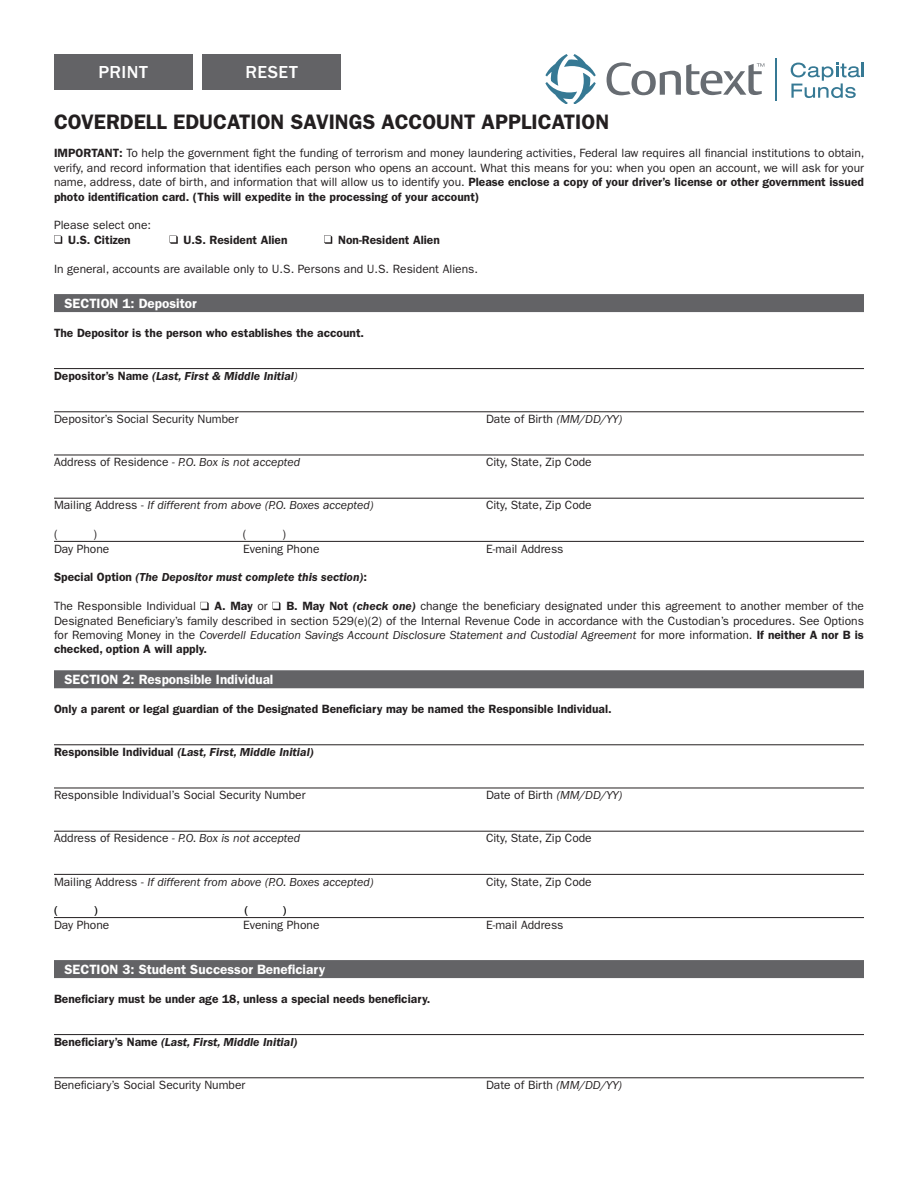
<style>
.page{position:relative;width:918px;height:1188px;background:#fff}
.page>*{position:absolute;margin:0;border:0;box-sizing:border-box;transform-origin:0 0}
.t1{font:600 21px "ITC Franklin Gothic Std";color:#231f20}
.t2{font:500 18px "ITC Franklin Gothic Std";letter-spacing:.03em;color:#fff}
.Section_Header{font:600 13.5px "ITC Franklin Gothic Std";color:#fff}
.check_box{font:12px/14.4px "ITC Franklin Gothic Std";color:#231f20;text-align:justify}
.check_box-2{font:600 12px "ITC Franklin Gothic Std";color:#231f20}
.rule_above{font:12px "ITC Franklin Gothic Std";color:#231f20}
.Sub_head{font:italic 12px "ITC Franklin Gothic Std";color:#231f20}
.rule_above-2{font:italic 600 12px "ITC Franklin Gothic Std";color:#231f20}
.Sub_head-2{font:12px "ITC Franklin Gothic Std";color:#231f20}
.Sub_head-3{font:italic 600 12px "ITC Franklin Gothic Std";color:#231f20}
.rule_above-3{font:italic 12px "ITC Franklin Gothic Std";color:#231f20}
.Sub_head-4{font:500 12px "ITC Franklin Gothic Std";color:#000}
.s1{font-weight:600}
.s2{font-style:normal}
.s3{font-weight:400}
.s4{font-style:italic}
.s5{font-weight:600;font-style:italic}
</style>
<div class="page">
<div style="left:54px;top:294px;width:810px;height:18px;background:#636366"></div>
<hr style="left:54px;top:368px;width:810px;height:1px;background:#231f20">
<hr style="left:54px;top:411px;width:810px;height:1px;background:#231f20">
<hr style="left:54px;top:455px;width:810px;height:1px;background:#231f20">
<hr style="left:54px;top:498px;width:810px;height:1px;background:#231f20">
<hr style="left:54px;top:541px;width:810px;height:1px;background:#231f20">
<div style="left:54px;top:670px;width:810px;height:18px;background:#636366"></div>
<hr style="left:54px;top:744px;width:810px;height:1px;background:#231f20">
<hr style="left:54px;top:788px;width:810px;height:1px;background:#231f20">
<hr style="left:54px;top:831px;width:810px;height:1px;background:#231f20">
<hr style="left:54px;top:874px;width:810px;height:1px;background:#231f20">
<hr style="left:54px;top:917px;width:810px;height:1px;background:#231f20">
<div style="left:54px;top:960px;width:810px;height:18px;background:#636366"></div>
<hr style="left:54px;top:1034px;width:810px;height:1px;background:#231f20">
<hr style="left:54px;top:1077px;width:810px;height:1px;background:#231f20">
<svg style="left:200px;top:602px;width:9px;height:8px"></svg>
<svg style="left:272px;top:602px;width:8px;height:8px"></svg>
<svg style="left:54px;top:235px;width:8px;height:9px"></svg>
<svg style="left:170px;top:235px;width:8px;height:9px"></svg>
<svg style="left:324px;top:235px;width:8px;height:9px"></svg>
<svg style="left:791px;top:63px;width:73px;height:35px"></svg>
<svg style="left:545px;top:54px;width:51px;height:50px"></svg>
<svg style="left:607px;top:62px;width:157px;height:33px"></svg>
<hr style="left:776px;top:58px;width:1px;height:43px;background:#367994">
<div style="left:54px;top:54px;width:138px;height:36px;background:#636366"></div>
<div style="left:202px;top:54px;width:139px;height:36px;background:#636366"></div>
<p class="t2" style="left:98px;top:62px;width:51px">PRINT</p>
<p class="t2" style="left:245px;top:62px;width:54px">RESET</p>
<p class="t1" style="left:54px;top:109px;width:557px">COVERDELL EDUCATION SAVINGS ACCOUNT APPLICATION</p>
<p class="check_box" style="left:54px;top:146px;width:812px"><span class="s1">IMPORTANT:</span> To help the government fight the funding of terrorism and money laundering activities, Federal law requires all financial institutions to obtain, verify, and record information that identifies each person who opens an account. What this means for you: when you open an account, we will ask for your name, address, date of birth, and information that will allow us to identify you. <span class="s1">Please enclose a copy of your driver’s license or other government issued photo identification card. (This will expedite in the processing of your account)</span></p>
<p class="check_box" style="left:54px;top:218px;width:99px">Please select one:</p>
<p class="check_box-2" style="left:68px;top:233px;width:64px">U.S. Citizen</p>
<p class="check_box-2" style="left:184px;top:233px;width:105px">U.S. Resident Alien</p>
<p class="check_box-2" style="left:338px;top:233px;width:103px">Non-Resident Alien</p>
<p class="check_box" style="left:54px;top:261px;width:426px">In general, accounts are available only to U.S. Persons and U.S. Resident Aliens.</p>
<p class="Section_Header" style="left:64px;top:295px;width:134px">SECTION 1: Depositor</p>
<p class="check_box-2" style="left:54px;top:325px;width:312px">The Depositor is the person who establishes the account.</p>
<p class="rule_above-2" style="left:54px;top:369px;width:245px"><span class="s2">Depositor’s Name</span> (Last, First &amp; Middle Initial<span class="s3">)</span></p>
<p class="rule_above" style="left:54px;top:412px;width:186px">Depositor’s Social Security Number</p>
<p class="rule_above" style="left:486px;top:412px;width:138px">Date of Birth <span class="s4">(MM/DD/YY)</span></p>
<p class="Sub_head" style="left:54px;top:456px;width:248px"><span class="s2">Address of Residence -</span> P.O. Box is not accepted</p>
<p class="Sub_head-2" style="left:486px;top:455px;width:107px">City, State, Zip Code</p>
<p class="Sub_head" style="left:54px;top:499px;width:321px"><span class="s2">Mailing Address -</span> If different from above (P.O. Boxes accepted)</p>
<p class="Sub_head-2" style="left:486px;top:498px;width:107px">City, State, Zip Code</p>
<p class="check_box" style="left:54px;top:527px;width:5px">(</p>
<p class="check_box" style="left:94px;top:527px;width:5px">)</p>
<p class="check_box" style="left:243px;top:527px;width:5px">(</p>
<p class="check_box" style="left:283px;top:527px;width:5px">)</p>
<p class="Sub_head-2" style="left:54px;top:542px;width:57px">Day Phone</p>
<p class="Sub_head-2" style="left:243px;top:542px;width:78px">Evening Phone</p>
<p class="Sub_head-2" style="left:486px;top:542px;width:79px">E-mail Address</p>
<p class="rule_above-2" style="left:54px;top:571px;width:315px"><span class="s2">Special Option</span> (The Depositor must complete this section)<span class="s2">:</span></p>
<p class="check_box" style="left:54px;top:599px;width:143px">The Responsible Individual</p>
<p class="check_box-2" style="left:215px;top:599px;width:55px">A. May <span class="s3">or</span></p>
<p class="check_box" style="left:54px;top:599px;width:812px;text-indent:232px"><span class="s1">B. May Not</span> <span class="s5">(check one)</span> change the beneficiary designated under this agreement to another member of the Designated Beneficiary’s family described in section 529(e)(2) of the Internal Revenue Code in accordance with the Custodian’s procedures. See Options for Removing Money in the <span class="s4">Coverdell Education Savings Account Disclosure Statement and Custodial Agreement</span> for more information. <span class="s1">If neither A nor B is checked, option A will apply.</span></p>
<p class="Section_Header" style="left:64px;top:671px;width:210px">SECTION 2: Responsible Individual</p>
<p class="check_box-2" style="left:54px;top:702px;width:559px">Only a parent or legal guardian of the Designated Beneficiary may be named the Responsible Individual.</p>
<p class="Sub_head-3" style="left:54px;top:745px;width:261px"><span class="s2">Responsible Individual</span> (Last, First, Middle Initial)</p>
<p class="rule_above" style="left:54px;top:788px;width:253px">Responsible Individual’s Social Security Number</p>
<p class="rule_above" style="left:486px;top:788px;width:138px">Date of Birth <span class="s4">(MM/DD/YY)</span></p>
<p class="rule_above-3" style="left:54px;top:832px;width:248px"><span class="s2">Address of Residence -</span> P.O. Box is not accepted</p>
<p class="rule_above" style="left:486px;top:831px;width:107px">City, State, Zip Code</p>
<p class="Sub_head" style="left:54px;top:875px;width:321px"><span class="s2">Mailing Address -</span> If different from above (P.O. Boxes accepted)</p>
<p class="Sub_head-2" style="left:486px;top:875px;width:107px">City, State, Zip Code</p>
<p class="Sub_head-4" style="left:54px;top:904px;width:5px">(</p>
<p class="Sub_head-4" style="left:94px;top:904px;width:5px">)</p>
<p class="Sub_head-4" style="left:244px;top:904px;width:5px">(</p>
<p class="Sub_head-4" style="left:283px;top:904px;width:5px">)</p>
<p class="Sub_head-2" style="left:54px;top:918px;width:57px">Day Phone</p>
<p class="Sub_head-2" style="left:243px;top:918px;width:78px">Evening Phone</p>
<p class="Sub_head-2" style="left:486px;top:918px;width:79px">E-mail Address</p>
<p class="Section_Header" style="left:64px;top:961px;width:262px">SECTION 3: Student Successor Beneficiary</p>
<p class="check_box-2" style="left:54px;top:991px;width:378px">Beneficiary must be under age 18, unless a special needs beneficiary.</p>
<p class="rule_above-2" style="left:54px;top:1035px;width:245px"><span class="s2">Beneficiary’s Name</span> (Last, First, Middle Initial)</p>
<p class="rule_above" style="left:54px;top:1078px;width:193px">Beneficiary’s Social Security Number</p>
<p class="rule_above" style="left:486px;top:1078px;width:138px">Date of Birth <span class="s4">(MM/DD/YY)</span></p>
</div>
